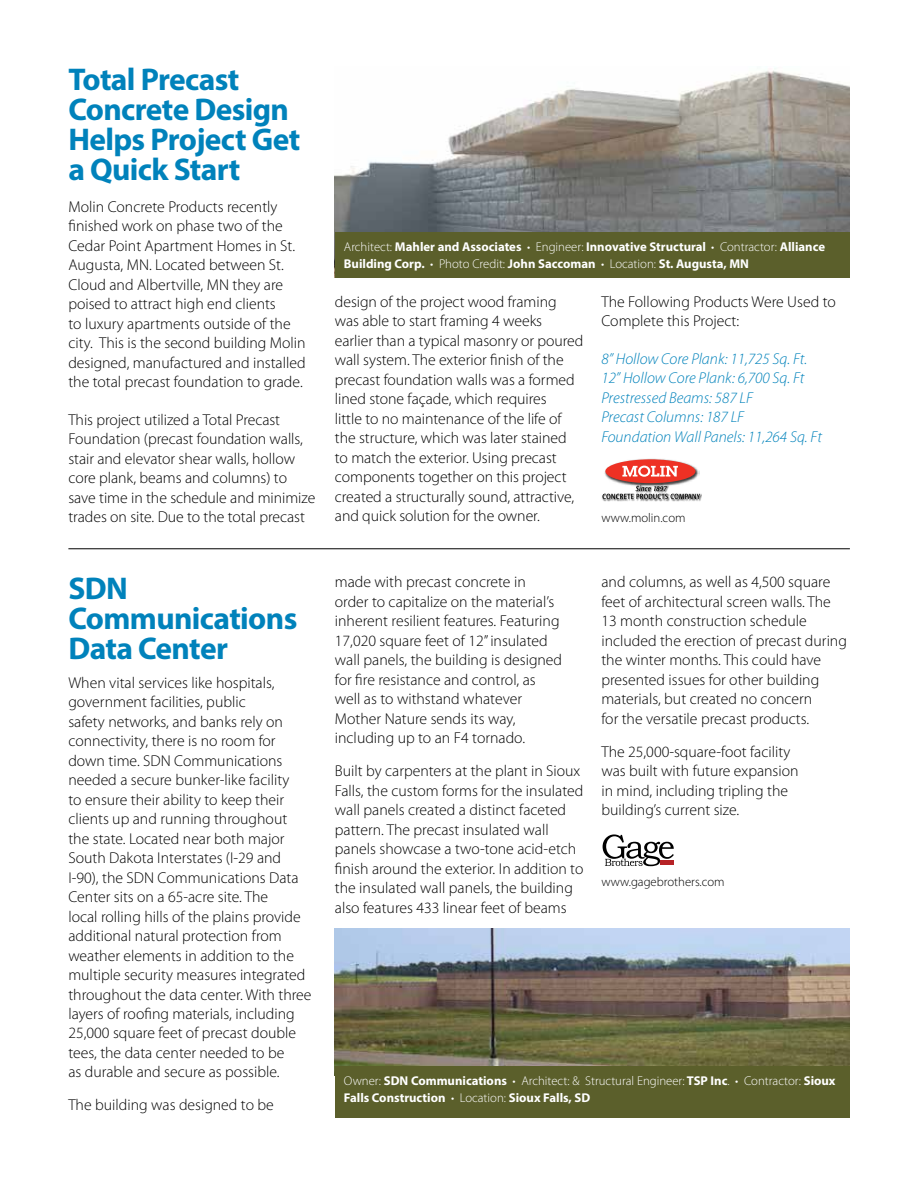
<style>
.page{position:relative;width:918px;height:1188px;background:#fff}
.page>*{position:absolute;margin:0;border:0;box-sizing:border-box;transform-origin:0 0}
.t1{font:700 31.5px/30px "Myriad Pro";letter-spacing:-.02em;color:#0082bb}
.t2{font:300 15.75px/19.5px "Myriad Pro";color:#000}
.t3{font:italic 300 15.75px/19.5px "Myriad Pro";color:#0082bb}
.t4{font:700 12.75px/16.5px "Myriad Pro";color:#fff}
.t5{font:300 12.75px/16.5px "Myriad Pro";color:#fff}
.t6{font:300 12.75px "Myriad Pro";color:#000}
.s1{font-weight:300}
.s2{font-weight:700}
</style>
<div class="page">
<img style="left:604px;top:458px;width:96px;height:27px">
<div style="left:605px;top:459px;width:90px;height:24px;background:#ee3124;border-radius:50%"></div>
<svg style="left:622px;top:466px;width:56px;height:11px"></svg>
<img style="left:602px;top:485px;width:100px;height:16px">
<svg style="left:603px;top:486px;width:97px;height:13px"></svg>
<svg style="left:603px;top:834px;width:71px;height:32px"></svg>
<img style="left:335px;top:68px;width:515px;height:165px">
<img style="left:335px;top:929px;width:515px;height:137px">
<div style="left:335px;top:233px;width:515px;height:45px;background:#5b5f2b"></div>
<div style="left:335px;top:1066px;width:515px;height:52px;background:#5b5f2b"></div>
<hr style="left:68px;top:548px;width:782px;height:1px;background:#000">
<h1 class="t1" style="left:68px;top:64px;width:233px">Total Precast<br>Concrete Design<br>Helps Project Get a Quick Start</h1>
<p class="t2" style="left:68px;top:197px;width:239px">Molin Concrete Products recently finished work on phase two of the Cedar Point Apartment Homes in St.<br>Augusta, MN. Located between St.<br>Cloud and Albertville, MN they are poised to attract high end clients<br>to luxury apartments outside of the city. This is the second building Molin designed, manufactured and installed the total precast foundation to grade.</p>
<p class="t2" style="left:68px;top:410px;width:248px">This project utilized a Total Precast Foundation (precast foundation walls, stair and elevator shear walls, hollow core plank, beams and columns) to save time in the schedule and minimize trades on site. Due to the total precast</p>
<h1 class="t1" style="left:68px;top:572px;width:230px">SDN<br>Communications<br>Data Center</h1>
<p class="t2" style="left:68px;top:672px;width:245px">When vital services like hospitals, government facilities, public<br>safety networks, and banks rely on connectivity, there is no room for down time. SDN Communications needed a secure bunker-like facility<br>to ensure their ability to keep their clients up and running throughout the state. Located near both major South Dakota Interstates (I-29 and I-90), the SDN Communications Data Center sits on a 65-acre site. The<br>local rolling hills of the plains provide additional natural protection from weather elements in addition to the multiple security measures integrated throughout the data center. With three layers of roofing materials, including 25,000 square feet of precast double tees, the data center needed to be<br>as durable and secure as possible.</p>
<p class="t2" style="left:68px;top:1095px;width:207px">The building was designed to be</p>
<p class="t4" style="left:344px;top:238px;width:483px"><span class="s1">Architect:</span> Mahler and Associates <span class="s1">• Engineer:</span> Innovative Structural <span class="s1">• Contractor:</span> Alliance<br>Building Corp. <span class="s1">• Photo Credit:</span> John Saccoman <span class="s1">• Location:</span> St. Augusta, MN</p>
<p class="t2" style="left:335px;top:292px;width:250px">design of the project wood framing was able to start framing 4 weeks earlier than a typical masonry or poured wall system. The exterior finish of the precast foundation walls was a formed lined stone façade, which requires<br>little to no maintenance of the life of the structure, which was later stained to match the exterior. Using precast components together on this project created a structurally sound, attractive, and quick solution for the owner.</p>
<p class="t2" style="left:601px;top:292px;width:236px">The Following Products Were Used to<br>Complete this Project:</p>
<p class="t3" style="left:601px;top:349px;width:222px">8” Hollow Core Plank: 11,725 Sq. Ft.<br>12” Hollow Core Plank: 6,700 Sq. Ft<br>Prestressed Beams: 587 LF<br>Precast Columns: 187 LF<br>Foundation Wall Panels: 11,264 Sq. Ft</p>
<p class="t6" style="left:601px;top:510px;width:86px">www.molin.com</p>
<p class="t2" style="left:335px;top:572px;width:229px">made with precast concrete in order to capitalize on the material’s inherent resilient features. Featuring 17,020 square feet of 12” insulated wall panels, the building is designed for fire resistance and control, as well as to withstand whatever Mother Nature sends its way, including up to an F4 tornado.</p>
<p class="t2" style="left:335px;top:761px;width:250px">Built by carpenters at the plant in Sioux Falls, the custom forms for the insulated wall panels created a distinct faceted pattern. The precast insulated wall panels showcase a two-tone acid-etch finish around the exterior. In addition to the insulated wall panels, the building also features 433 linear feet of beams</p>
<p class="t2" style="left:601px;top:572px;width:247px">and columns, as well as 4,500 square feet of architectural screen walls. The 13 month construction schedule included the erection of precast during the winter months. This could have presented issues for other building materials, but created no concern<br>for the versatile precast products.</p>
<p class="t2" style="left:601px;top:741px;width:199px">The 25,000-square-foot facility was built with future expansion in mind, including tripling the building’s current size.</p>
<p class="t6" style="left:601px;top:874px;width:125px">www.gagebrothers.com</p>
<p class="t5" style="left:344px;top:1072px;width:493px">Owner: <span class="s2">SDN Communications</span> • Architect: &amp; Structural Engineer: <span class="s2">TSP Inc</span>. • Contractor: <span class="s2">Sioux<br>Falls Construction</span> • Location: <span class="s2">Sioux Falls, SD</span></p>
</div>
